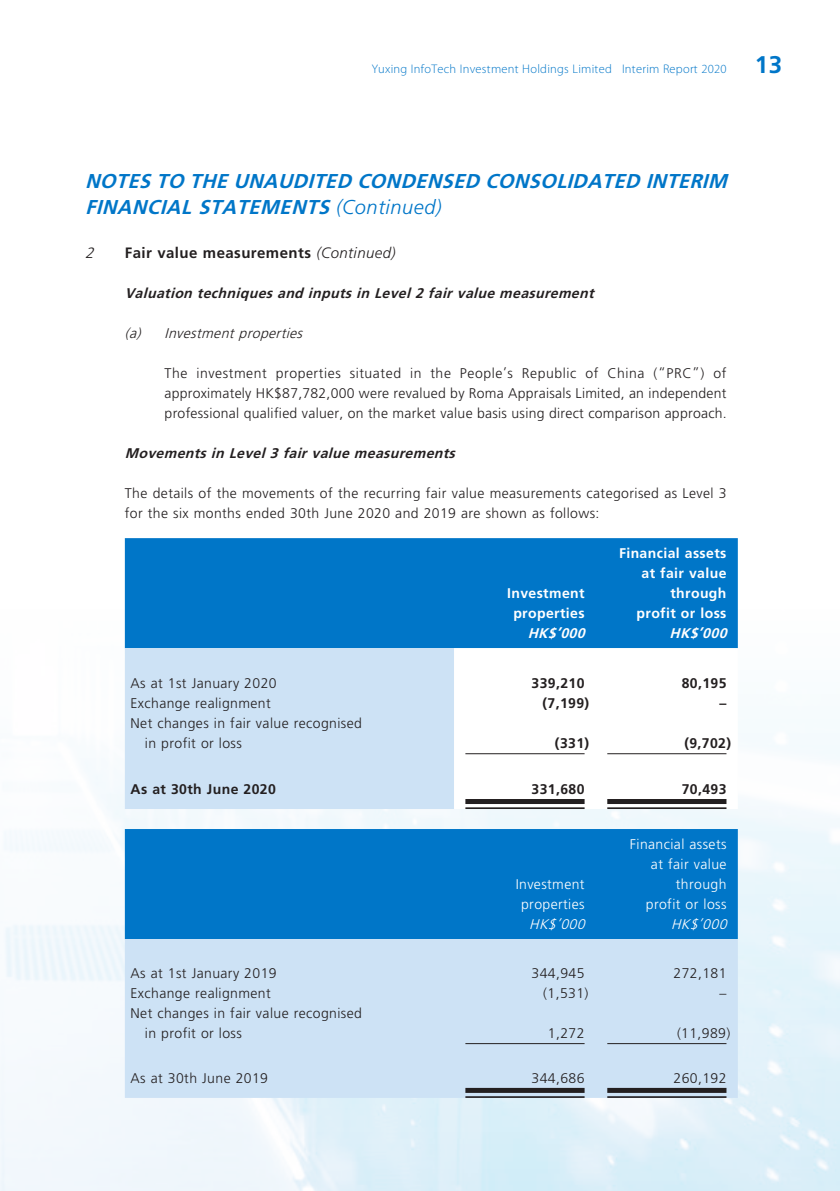
<style>
.page{position:relative;width:840px;height:1191px;background:#fff}
.page>*{position:absolute;margin:0;border:0;box-sizing:border-box;transform-origin:0 0}
.t1{font:italic 700 20px/26px "Frutiger LT Std";color:#0076c8}
.t2{font:700 15px "Frutiger LT Std";letter-spacing:.03em;color:#231f20}
.t3{font:italic 300 15px "Frutiger LT Std";color:#231f20}
.t4{font:300 14px/20px "Frutiger LT Std";letter-spacing:.03em;color:#231f20}
.t5{font:italic 700 14px "Frutiger LT Std";color:#231f20}
.t6{font:700 14px/20px "Frutiger LT Std";letter-spacing:.03em;color:#fff;text-align:center}
.t7{font:300 14px/20px "Frutiger LT Std";letter-spacing:.03em;color:#fff;text-align:center}
.t8{font:700 14px "Frutiger LT Std";letter-spacing:.03em;color:#231f20}
.t9{font:italic 300 14px "Frutiger LT Std";color:#231f20}
.t10{font:italic 700 14px "Frutiger LT Std";color:#fff}
.t11{font:italic 300 14px "Frutiger LT Std";color:#fff}
.t12{font:300 12.4px "Myriad Pro";letter-spacing:.02em;color:#0076c8}
.s1{font-family:"Frutiger LT Std";font-weight:700;font-size:24px}
.s2{font-weight:300}
.s3{font-weight:300;font-style:italic}
</style>
<div class="page">
<img style="left:0;top:599px;width:839px;height:592px">
<div style="left:125px;top:538px;width:612px;height:110px;background:#0076c8"></div>
<div style="left:125px;top:648px;width:329px;height:161px;background:#cde2f5"></div>
<svg style="left:454px;top:648px;width:283px;height:161px"></svg>
<hr style="left:465px;top:753px;width:119px;height:1px;background:#231f20">
<hr style="left:607px;top:753px;width:119px;height:1px;background:#231f20">
<div style="left:465px;top:799px;width:119px;height:5px;background:#231f20"></div>
<hr style="left:465px;top:807px;width:119px;height:2px;background:#231f20">
<div style="left:607px;top:799px;width:119px;height:5px;background:#231f20"></div>
<hr style="left:607px;top:807px;width:119px;height:2px;background:#231f20">
<div style="left:125px;top:829px;width:612px;height:110px;background:#0076c8"></div>
<div style="left:125px;top:939px;width:612px;height:158px;background:#cde2f5"></div>
<hr style="left:465px;top:1043px;width:119px;height:1px;background:#231f20">
<hr style="left:607px;top:1043px;width:119px;height:1px;background:#231f20">
<div style="left:465px;top:1087px;width:119px;height:5px;background:#231f20"></div>
<hr style="left:465px;top:1096px;width:119px;height:1px;background:#231f20">
<div style="left:607px;top:1087px;width:119px;height:5px;background:#231f20"></div>
<hr style="left:607px;top:1096px;width:119px;height:1px;background:#231f20">
<p class="t12" style="left:371px;top:62px;width:412px">Yuxing InfoTech Investment Holdings Limited Interim Report 2020 <span class="s1">13</span></p>
<h1 class="t1" style="left:85px;top:168px;width:649px">NOTES TO THE UNAUDITED CONDENSED CONSOLIDATED INTERIM<br>FINANCIALSTATEMENTS <span class="s2">(C o n t i n u e d)</span></h1>
<p class="t3" style="left:85px;top:244px;width:15px">2</p>
<p class="t2" style="left:125px;top:244px;width:272px">Fair value measurements <span class="s3">(Continued)</span></p>
<p class="t5" style="left:125px;top:285px;width:474px">Valuation techniquesand inputsin Level2 fairvalue measurement</p>
<p class="t9" style="left:125px;top:325px;width:183px">(a) Investmentproperties</p>
<p class="t4" style="left:164px;top:363px;width:563px;text-align:justify">The investment properties situated in the People’s Republic of China (“PRC”) of approximately HK$87,782,000 were revalued by Roma Appraisals Limited, an independent professional qualified valuer, on the market value basis using direct comparison approach.</p>
<p class="t5" style="left:125px;top:445px;width:336px">Movementsin Level3 fairvalue measurements</p>
<p class="t4" style="left:125px;top:483px;width:603px">The details of the movements of the recurring fair value measurements categorised as Level 3 for the six months ended 30th June 2020 and 2019 are shown as follows:</p>
<p class="t6" style="left:507px;top:583px;width:79px">Investment properties</p>
<p class="t6" style="left:618px;top:543px;width:109px;text-align:right">Financial assets at fair value through<br>profit or loss</p>
<p class="t10" style="left:527px;top:625px;width:63px">HK$’000</p>
<p class="t10" style="left:669px;top:625px;width:63px">HK$’000</p>
<p class="t4" style="left:130px;top:673px;width:147px">As at 1st January 2020</p>
<p class="t8" style="left:531px;top:675px;width:54px">339,210</p>
<p class="t8" style="left:681px;top:675px;width:46px">80,195</p>
<p class="t4" style="left:130px;top:693px;width:142px">Exchange realignment</p>
<p class="t8" style="left:542px;top:695px;width:48px">(7,199)</p>
<p class="t8" style="left:719px;top:695px;width:8px">–</p>
<p class="t4" style="left:145px;top:713px;width:218px;text-indent:-14px">Net changes in fair value recognised in profit or loss</p>
<p class="t8" style="left:554px;top:735px;width:36px">(331)</p>
<p class="t8" style="left:684px;top:735px;width:48px">(9,702)</p>
<p class="t8" style="left:130px;top:781px;width:147px">As at 30th June 2020</p>
<p class="t8" style="left:531px;top:781px;width:54px">331,680</p>
<p class="t8" style="left:681px;top:781px;width:46px">70,493</p>
<p class="t7" style="left:515px;top:874px;width:70px">Investment properties</p>
<p class="t7" style="left:629px;top:834px;width:98px;text-align:right">Financial assets at fair value through<br>profit or loss</p>
<p class="t11" style="left:529px;top:916px;width:61px">HK$’000</p>
<p class="t11" style="left:670px;top:916px;width:61px">HK$’000</p>
<p class="t4" style="left:130px;top:963px;width:147px">As at 1st January 2019</p>
<p class="t4" style="left:531px;top:963px;width:54px">344,945</p>
<p class="t4" style="left:673px;top:963px;width:54px">272,181</p>
<p class="t4" style="left:130px;top:983px;width:142px">Exchange realignment</p>
<p class="t4" style="left:543px;top:983px;width:47px">(1,531)</p>
<p class="t4" style="left:719px;top:983px;width:8px">–</p>
<p class="t4" style="left:145px;top:1003px;width:218px;text-indent:-14px">Net changes in fair value recognised in profit or loss</p>
<p class="t4" style="left:547px;top:1023px;width:38px">1,272</p>
<p class="t4" style="left:676px;top:1023px;width:55px">(11,989)</p>
<p class="t4" style="left:130px;top:1068px;width:139px">As at 30th June 2019</p>
<p class="t4" style="left:531px;top:1068px;width:54px">344,686</p>
<p class="t4" style="left:673px;top:1068px;width:54px">260,192</p>
</div>
